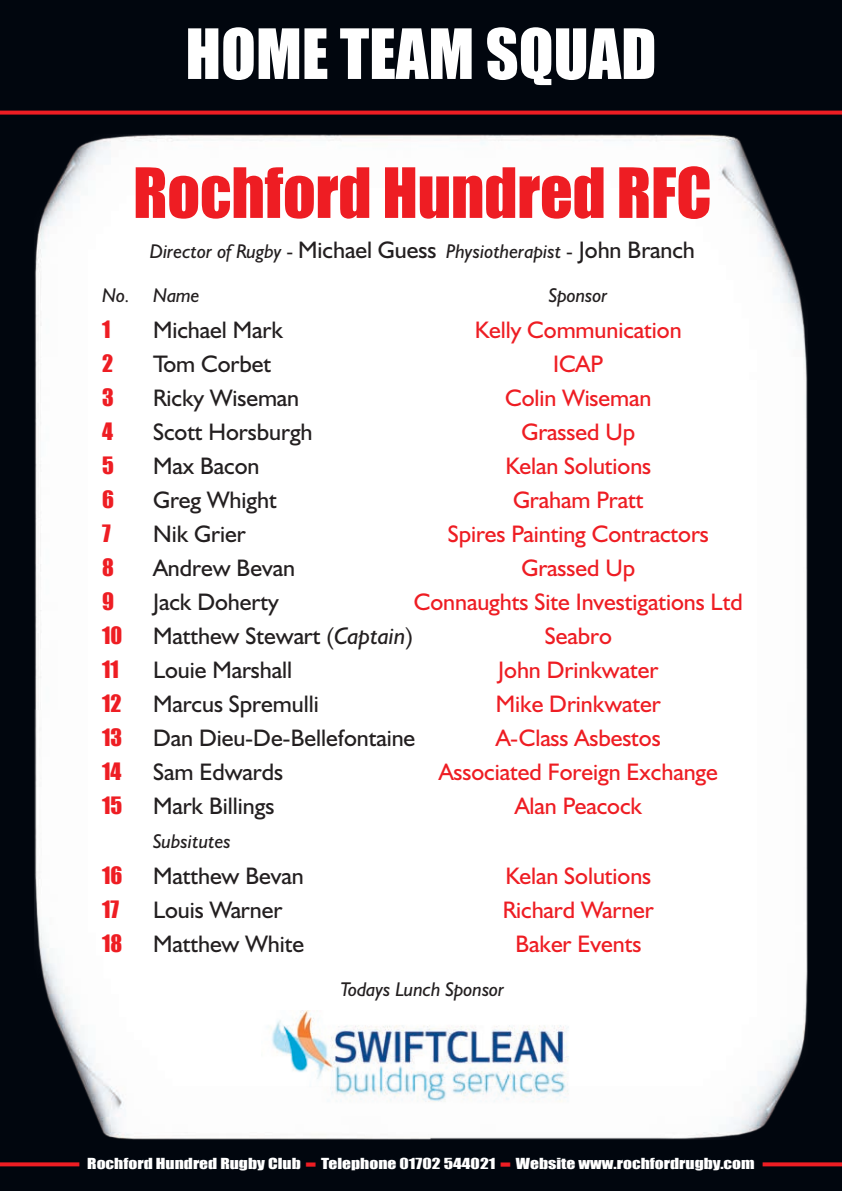
<style>
.page{position:relative;width:842px;height:1191px;background:#01060e}
.page>*{position:absolute;margin:0;border:0;box-sizing:border-box;transform-origin:0 0}
.t1{font:64px "Impact";letter-spacing:-.005em;color:#ee1d23}
.t2{font:64px "Impact";color:#fff}
.t3{font:300 60px "Souvenir IT Cby BT";color:#fff}
.t4{font:24px "Humanist 521 BT";letter-spacing:-.005em;color:#ee1d23}
.t5{font:24px "Humanist 521 BT";letter-spacing:-.005em;color:#231f20}
.t6{font:22px "Impact";letter-spacing:-.005em;color:#ee1d23}
.t7{font:italic 20px "Humanist 521 BT";letter-spacing:-.005em;color:#231f20}
.t8{font:14px "Impact";color:#fff;scale:1.25 1}
.s1{font-style:normal}
.s2{font-style:normal;font-size:24px}
.s3{font-style:italic}
.s4{font-size:29.4px;color:#ee1d23}
</style>
<div class="page">
<svg style="left:0;top:111px;width:842px;height:4px;background:#d51a20"></svg>
<div style="left:34px;top:134px;width:774px;height:1006px;background:#fff"></div>
<svg style="left:0;top:1162px;width:79px;height:4px"></svg>
<svg style="left:763px;top:1162px;width:79px;height:4px"></svg>
<img style="left:261px;top:1010px;width:322px;height:94px">
<h1 class="t2" style="left:185px;top:14px;width:472px">HOME TEAM SQUAD</h1>
<h2 class="t3" style="left:90px;top:18px;width:664px">CHAIRMAN’S MESSAGE</h2>
<h1 class="t1" style="left:133px;top:153px;width:580px">Rochford Hundred RFC</h1>
<p class="t7" style="left:150px;top:239px;width:547px">Director of Rugby <span class="s1">-</span> <span class="s2">Michael Guess</span> Physiotherapist <span class="s1">-</span> <span class="s2">John Branch</span></p>
<p class="t7" style="left:102px;top:283px;width:99px">No. Name</p>
<p class="t7" style="left:549px;top:283px;width:60px">Sponsor</p>
<p class="t6" style="left:102px;top:316px;width:10px">1</p>
<p class="t5" style="left:153px;top:315px;width:131px">Michael Mark</p>
<p class="t4" style="left:475px;top:315px;width:208px">Kelly Communication</p>
<p class="t6" style="left:102px;top:350px;width:13px">2</p>
<p class="t5" style="left:153px;top:349px;width:120px">Tom Corbet</p>
<p class="t4" style="left:553px;top:349px;width:52px">ICAP</p>
<p class="t6" style="left:102px;top:384px;width:13px">3</p>
<p class="t5" style="left:153px;top:383px;width:148px">Ricky Wiseman</p>
<p class="t4" style="left:505px;top:383px;width:148px">Colin Wiseman</p>
<p class="t6" style="left:102px;top:418px;width:12px">4</p>
<p class="t5" style="left:153px;top:417px;width:161px">Scott Horsburgh</p>
<p class="t4" style="left:521px;top:417px;width:115px">Grassed Up</p>
<p class="t6" style="left:102px;top:452px;width:13px">5</p>
<p class="t5" style="left:153px;top:451px;width:108px">Max Bacon</p>
<p class="t4" style="left:505px;top:451px;width:147px">Kelan Solutions</p>
<p class="t6" style="left:102px;top:486px;width:13px">6</p>
<p class="t5" style="left:153px;top:485px;width:125px">Greg Whight</p>
<p class="t4" style="left:513px;top:485px;width:132px">Graham Pratt</p>
<p class="t6" style="left:102px;top:520px;width:10px">7</p>
<p class="t5" style="left:153px;top:519px;width:94px">Nik Grier</p>
<p class="t4" style="left:448px;top:519px;width:263px">Spires Painting Contractors</p>
<p class="t6" style="left:102px;top:554px;width:13px">8</p>
<p class="t5" style="left:153px;top:553px;width:143px">Andrew Bevan</p>
<p class="t4" style="left:521px;top:553px;width:115px">Grassed Up</p>
<p class="t6" style="left:102px;top:588px;width:13px">9</p>
<p class="t5" style="left:153px;top:587px;width:127px">Jack Doherty</p>
<p class="t4" style="left:414px;top:587px;width:330px">Connaughts Site Investigations Ltd</p>
<p class="t6" style="left:102px;top:622px;width:22px">10</p>
<p class="t5" style="left:153px;top:621px;width:261px">Matthew Stewart (<span class="s3">Captain</span>)</p>
<p class="t4" style="left:545px;top:621px;width:69px">Seabro</p>
<p class="t6" style="left:102px;top:656px;width:18px">11</p>
<p class="t5" style="left:153px;top:655px;width:141px">Louie Marshall</p>
<p class="t4" style="left:498px;top:655px;width:162px">John Drinkwater</p>
<p class="t6" style="left:102px;top:690px;width:21px">12</p>
<p class="t5" style="left:153px;top:689px;width:167px">Marcus Spremulli</p>
<p class="t4" style="left:496px;top:689px;width:167px">Mike Drinkwater</p>
<p class="t6" style="left:102px;top:724px;width:21px">13</p>
<p class="t5" style="left:153px;top:723px;width:264px">Dan Dieu-De-Bellefontaine</p>
<p class="t4" style="left:496px;top:723px;width:166px">A-Class Asbestos</p>
<p class="t6" style="left:102px;top:758px;width:21px">14</p>
<p class="t5" style="left:153px;top:757px;width:132px">Sam Edwards</p>
<p class="t4" style="left:439px;top:757px;width:281px">Associated Foreign Exchange</p>
<p class="t6" style="left:102px;top:792px;width:22px">15</p>
<p class="t5" style="left:153px;top:791px;width:123px">Mark Billings</p>
<p class="t4" style="left:515px;top:791px;width:129px">Alan Peacock</p>
<p class="t7" style="left:153px;top:828px;width:79px">Subsitutes</p>
<p class="t6" style="left:102px;top:861px;width:22px">16</p>
<p class="t5" style="left:153px;top:860px;width:152px">Matthew Bevan</p>
<p class="t4" style="left:505px;top:860px;width:147px">Kelan Solutions</p>
<p class="t6" style="left:102px;top:895px;width:18px">17</p>
<p class="t5" style="left:153px;top:894px;width:131px">Louis Warner</p>
<p class="t4" style="left:503px;top:894px;width:153px">Richard Warner</p>
<p class="t6" style="left:102px;top:929px;width:22px">18</p>
<p class="t5" style="left:153px;top:928px;width:152px">Matthew White</p>
<p class="t4" style="left:515px;top:928px;width:127px">Baker Events</p>
<p class="t7" style="left:340px;top:976px;width:166px">Todays Lunch Sponsor</p>
<p class="t8" style="left:87px;top:1154px;width:535px">Rochford Hundred Rugby Club <span class="s4">-</span> Telephone 01702 544021 <span class="s4">-</span> Website www.rochfordrugby.com</p>
</div>
